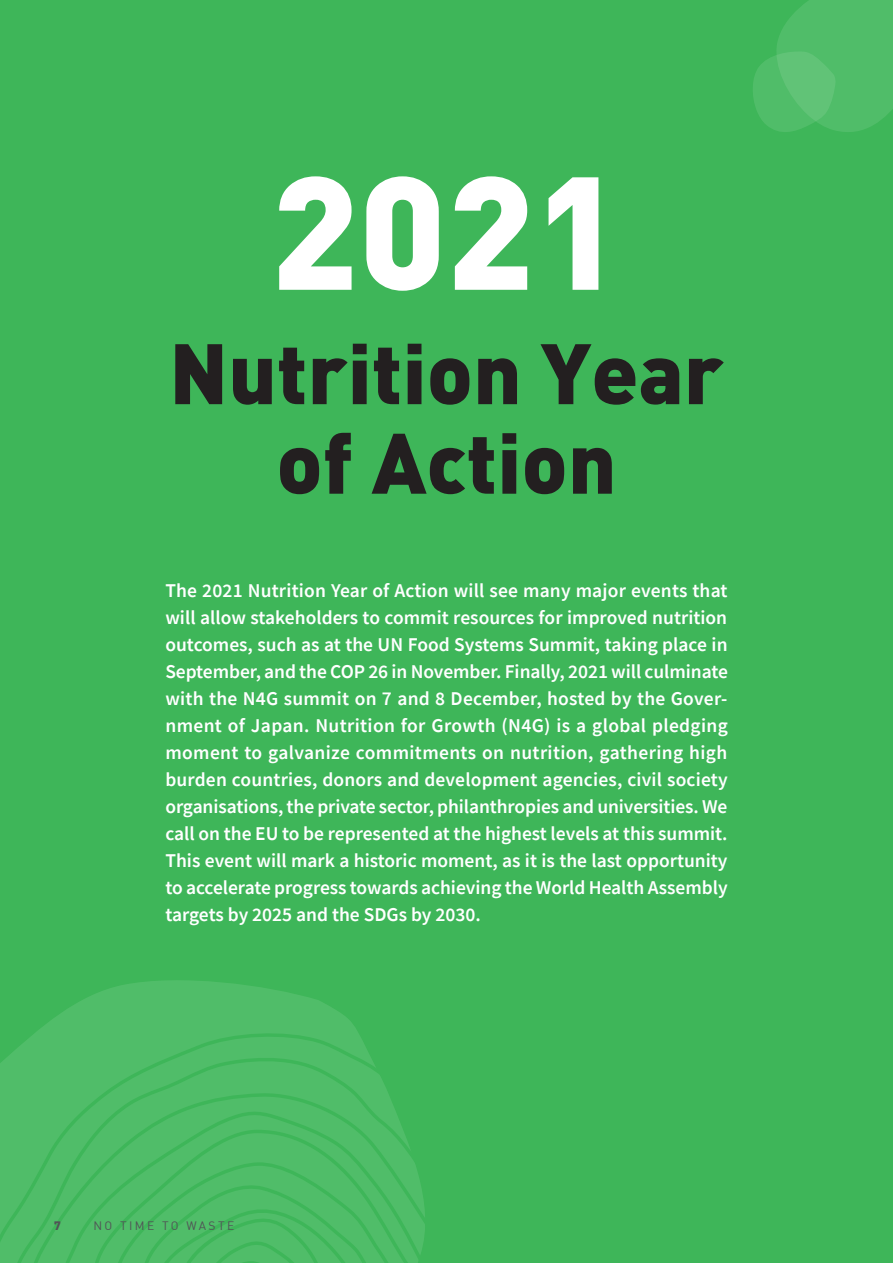
<style>
.page{position:relative;width:893px;height:1263px;background:#3eb659}
.page>*{position:absolute;margin:0;border:0;box-sizing:border-box;transform-origin:0 0}
.t1{font:900 157.95px "DIN";color:#fff}
.t2{font:900 84.3px/89.6px "DIN";color:#231f20;text-align:center}
.t3{font:600 19.5px/27px "Source Sans Pro";color:#fff;text-align:justify}
.t4{font:12px "DIN";letter-spacing:.2em;color:#515456}
.t5{font:900 12px "DIN";color:#515456}
</style>
<div class="page">
<svg style="left:40px;top:980px;width:316px;height:49px;fill:#50bd69"></svg>
<svg style="left:0;top:1029px;width:367px;height:234px;fill:#50bd69"></svg>
<svg style="left:8px;top:1051px;width:417px;height:212px;fill:#50bd69"></svg>
<svg style="left:753px;top:0;width:140px;height:132px"></svg>
<h1 class="t1" style="left:271px;top:127px;width:353px">2021</h1>
<h2 class="t2" style="left:169px;top:324px;width:556px">Nutrition Year of Action</h2>
<p class="t3" style="left:165px;top:577px;width:564px">The 2021 Nutrition Year of Action will see many major events that will allow stakeholders to commit resources for improved nutrition outcomes, such as at the UN Food Systems Summit, taking place in September, and the COP 26 in November. Finally, 2021 will culminate with the N4G summit on 7 and 8 December, hosted by the Gover&shy;nment of Japan. Nutrition for Growth (N4G) is a global pledging moment to galvanize commitments on nutrition, gathering high burden countries, donors and development agencies, civil society organisations, the private sector, philanthropies and universities. We call on the EU to be represented at the highest levels at this summit.<br>This event will mark a historic moment, as it is the last opportunity to accelerate progress towards achieving the World Health Assembly targets by 2025 and the SDGs by 2030.</p>
<p class="t5" style="left:54px;top:1217px;width:8px">7</p>
<p class="t4" style="left:93px;top:1218px;width:142px">NO TIME TO WASTE</p>
</div>
